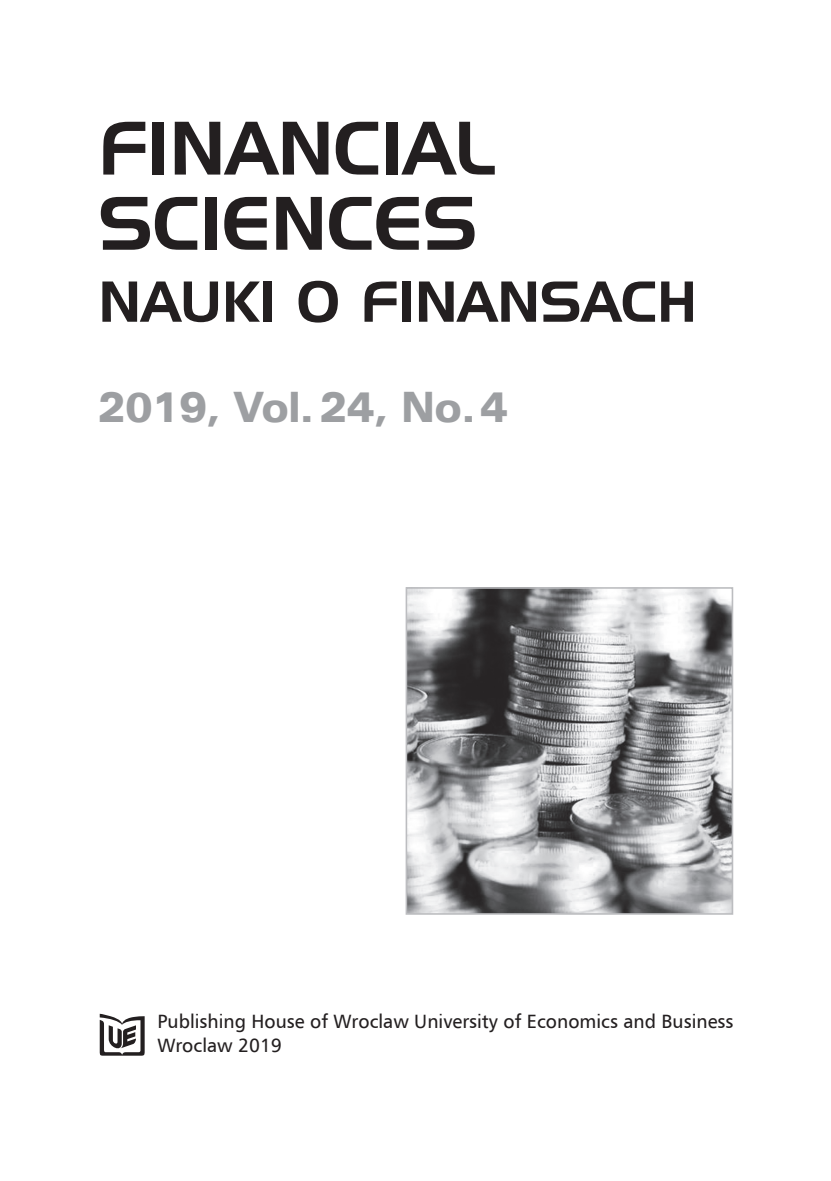
<style>
.page{position:relative;width:831px;height:1181px;background:#fff}
.page>*{position:absolute;margin:0;border:0;box-sizing:border-box;transform-origin:0 0}
.t1{font:73.5px/75.1px "Handel Gothic EU";color:#231f20}
.t2{font:56px "Handel Gothic EU";color:#231f20}
.t3{font:42px "Zurich Blk Ex EU";color:#9d9fa2;scale:.85 1}
.t4{font:19.25px/23.1px "Humnst 777 EU";color:#231f20}
</style>
<div class="page">
<svg style="left:100px;top:1013px;width:45px;height:42px"></svg>
<img style="left:408px;top:590px;width:322px;height:321px">
<div style="left:405px;top:587px;width:328px;height:327px;border:2px solid #bcbdc0"></div>
<h1 class="t1" style="left:98px;top:110px;width:398px">FINANCIAL<br>SCIENCES</h1>
<h2 class="t2" style="left:98px;top:268px;width:600px">NAUKI O FINANSACH</h2>
<h3 class="t3" style="left:98px;top:382px;width:482px">2019, Vol. 24, No. 4</h3>
<p class="t4" style="left:157px;top:1009px;width:577px">Publishing House of Wroclaw University of Economics and Business<br>Wroclaw 2019</p>
</div>
